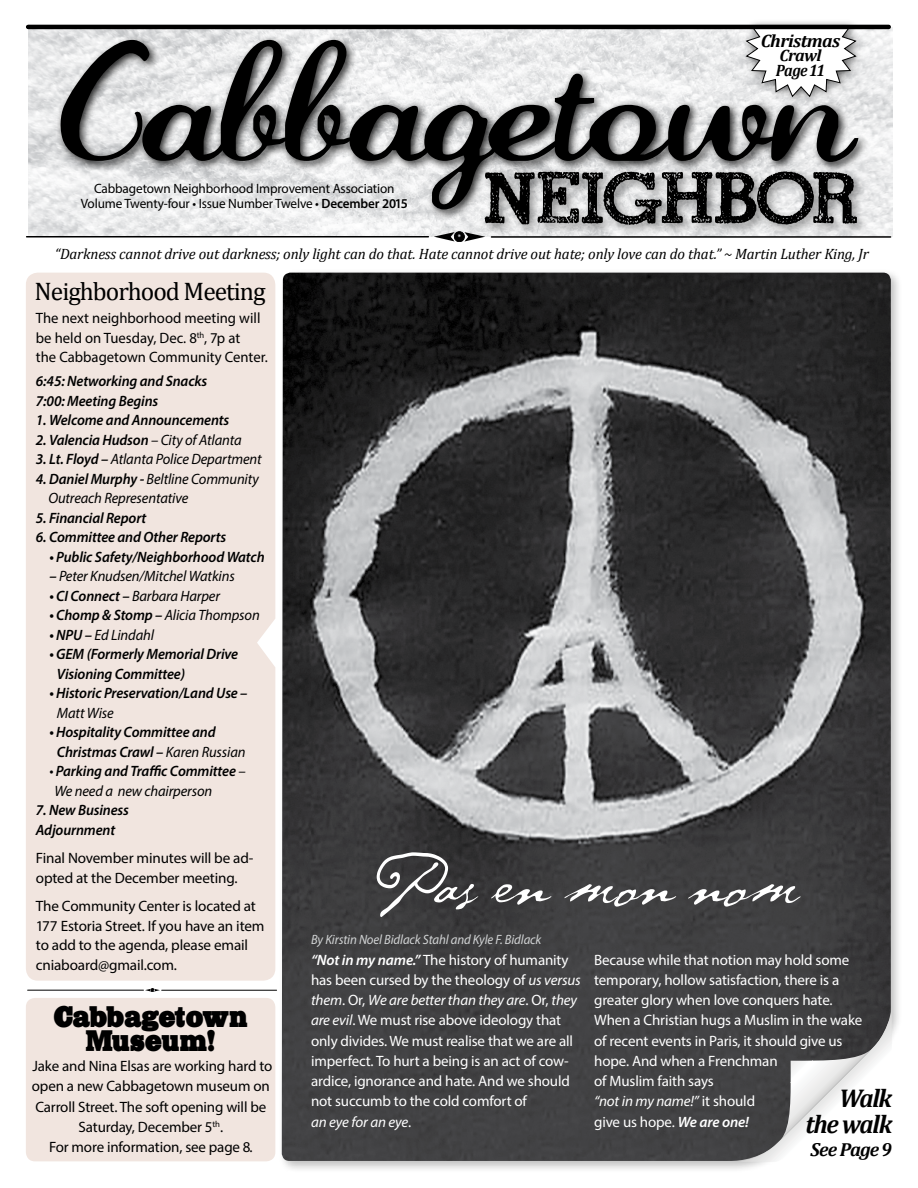
<style>
.page{position:relative;width:918px;height:1188px;background:#fff}
.page>*{position:absolute;margin:0;border:0;box-sizing:border-box;transform-origin:0 0}
.t1{font:91.8px "ROADMOVIE";letter-spacing:-.06em;color:#000}
.t2{font:76.5px "Cezanne";color:#fff}
.t3{font:29.25px/24px "Big Mummy";letter-spacing:-.01em;color:#000;text-align:center;scale:.75 1}
.t4{font:italic 700 25.8px/25.8px "Cambria";letter-spacing:-.05em;color:#000;text-align:right;scale:.96 1}
.t5{font:25.5px "Cambria";letter-spacing:-.04em;color:#000}
.t6{font:italic 700 18.9px "Cambria";letter-spacing:-.04em;color:#000}
.t7{font:italic 700 18px "Cambria";letter-spacing:-.03em;color:#000}
.t8{font:italic 700 16.5px/15px "Cambria";letter-spacing:-.04em;color:#000}
.t9{font:15px/20.2px "Myriad Pro";letter-spacing:-.01em;color:#fff}
.t10{font:15px/19.5px "Myriad Pro";letter-spacing:-.01em;color:#000}
.t11{font:italic 600 15px/19.5px "Myriad Pro";letter-spacing:-.01em;color:#000}
.t12{font:italic 15px/19.5px "Myriad Pro";letter-spacing:-.01em;color:#000}
.t13{font:italic 15px "Cambria";letter-spacing:-.01em;color:#000}
.t14{font:13.5px/15px "Myriad Pro";letter-spacing:-.01em;color:#000;text-align:center}
.t15{font:italic 13.5px "Myriad Pro";letter-spacing:-.01em;color:#d1d3d4;scale:.95 1}
.s1{font-weight:600}
.s2{font-weight:400}
.s3{font-weight:600;font-style:italic}
.s4{font-style:italic}
</style>
<div class="page">
<img style="left:28px;top:27px;width:864px;height:210px">
<div style="left:481px;top:167px;width:388px;height:70px;background:#000;opacity:.4"></div>
<div style="left:419px;top:100px;width:90px;height:121px;background:#000;opacity:.85"></div>
<div style="left:766px;top:101px;width:103px;height:72px;background:#000;opacity:.85"></div>
<div style="left:55px;top:35px;width:105px;height:137px;background:#000;opacity:.85"></div>
<div style="left:26px;top:998px;width:249px;height:163px;background:#f1e5df;border-radius:9px"></div>
<div style="left:26px;top:273px;width:249px;height:708px;background:#f1e5df"></div>
<svg style="left:145px;top:989px;width:15px;height:3px"></svg>
<hr style="left:28px;top:990px;width:115px;height:1px;background:#000">
<hr style="left:162px;top:990px;width:115px;height:1px;background:#000">
<div style="left:741px;top:19px;width:123px;height:86px;background:#000;opacity:.6"></div>
<svg style="left:59px;top:29px;width:799px;height:180px"></svg>
<svg style="left:434px;top:232px;width:51px;height:10px"></svg>
<hr style="left:27px;top:236px;width:401px;height:2px;background:#000">
<hr style="left:491px;top:236px;width:400px;height:2px;background:#000">
<hr style="left:28px;top:25px;width:861px;height:4px;background:#000">
<div style="left:278px;top:269px;width:625px;height:905px;background:#000;opacity:.25"></div>
<img style="left:282px;top:273px;width:609px;height:889px">
<svg style="left:737px;top:1008px;width:155px;height:154px"></svg>
<p class="t7" style="left:761px;top:28px;width:81px">Christmas</p>
<p class="t8" style="left:776px;top:47px;width:50px">Crawl<br>Page 11</p>
<h1 class="t1" style="left:485px;top:150px;width:381px">Neighbor</h1>
<p class="t14" style="left:81px;top:181px;width:329px">Cabbagetown Neighborhood Improvement Association<br>Volume Twenty-four • Issue Number Twelve • <span class="s1">December 2015</span></p>
<p class="t13" style="left:55px;top:244px;width:816px">“Darkness cannot drive out darkness; only light can do that. Hate cannot drive out hate; only love can do that.” ~ Martin Luther King, Jr</p>
<h3 class="t5" style="left:35px;top:276px;width:233px">Neighborhood Meeting</h3>
<p class="t10" style="left:36px;top:308px;width:233px">The next neighborhood meeting will be held on Tuesday, Dec. 8<sup>th</sup>, 7p at<br>the Cabbagetown Community Center.</p>
<p class="t11" style="left:36px;top:371px;width:173px">6:45: Networking and Snacks<br>7:00: Meeting Begins</p>
<p class="t11" style="left:36px;top:410px;width:195px">1. Welcome and Announcements</p>
<p class="t11" style="left:36px;top:429px;width:207px">2. Valencia Hudson <span class="s2">– City of Atlanta</span></p>
<p class="t12" style="left:36px;top:449px;width:227px"><span class="s1">3. Lt. Floyd –</span> Atlanta Police Department</p>
<p class="t12" style="left:48px;top:469px;width:212px;text-indent:-13px"><span class="s1">4. Daniel Murphy -</span> Beltline Community<br>Outreach Representative</p>
<p class="t11" style="left:36px;top:507px;width:112px">5. Financial Report</p>
<p class="t11" style="left:36px;top:527px;width:192px">6. Committee and Other Reports</p>
<p class="t11" style="left:49px;top:546px;width:217px">• Public Safety/Neighborhood Watch</p>
<p class="t12" style="left:49px;top:566px;width:187px"><span class="s1">–</span> Peter Knudsen/Mitchel Watkins</p>
<p class="t12" style="left:49px;top:586px;width:172px"><span class="s1">• CI Connect –</span> Barbara Harper</p>
<p class="t12" style="left:49px;top:605px;width:212px"><span class="s1">• Chomp &amp; Stomp –</span> Alicia Thompson</p>
<p class="t12" style="left:49px;top:625px;width:106px"><span class="s1">• NPU –</span> Ed Lindahl</p>
<p class="t11" style="left:57px;top:644px;width:183px;text-indent:-8px">• GEM (Formerly Memorial Drive<br>Visioning Committee)</p>
<p class="t11" style="left:49px;top:683px;width:200px">• Historic Preservation/Land Use –</p>
<p class="t12" style="left:57px;top:703px;width:58px">Matt Wise</p>
<p class="t11" style="left:57px;top:722px;width:190px;text-indent:-8px">• Hospitality Committee and<br>Christmas Crawl – <span class="s2">Karen Russian</span></p>
<p class="t11" style="left:54px;top:761px;width:193px;text-indent:-5px"><span class="s2">•</span> Parking and Traffic Committee <span class="s2">–<br>We need a new chairperson</span></p>
<p class="t11" style="left:36px;top:800px;width:95px">7. New Business<br>Adjournment</p>
<p class="t10" style="left:36px;top:848px;width:219px">Final November minutes will be ad&shy;opted at the December meeting.</p>
<p class="t10" style="left:36px;top:896px;width:230px">The Community Center is located at<br>177 Estoria Street. If you have an item to add to the agenda, please email cniaboard@gmail.com.</p>
<h3 class="t3" style="left:54px;top:1006px;width:261px">Cabbagetown<br>Museum!</h3>
<p class="t10" style="left:32px;top:1056px;width:242px;line-height:20.2px;text-align:center">Jake and Nina Elsas are working hard to open a new Cabbagetown museum on Carroll Street. The soft opening will be Saturday, December 5<sup>th</sup>.<br>For more information, see page 8.</p>
<h2 class="t2" style="left:373px;top:830px;width:427px">Pas en mon nom</h2>
<p class="t15" style="left:311px;top:932px;width:244px">By Kirstin Noel Bidlack Stahl and Kyle F. Bidlack</p>
<p class="t9" style="left:311px;top:949px;width:271px"><span class="s3">“Not in my name.”</span> The history of humanity has been cursed by the theology of <span class="s4">us versus them</span>. Or, <span class="s4">We are better than they are</span>. Or, <span class="s4">they are evil</span>. We must rise above ideology that only divides. We must realise that we are all imperfect. To hurt a being is an act of cow&shy;ardice, ignorance and hate. And we should not succumb to the cold comfort of<br><span class="s4">an eye for an eye</span>.</p>
<p class="t9" style="left:594px;top:949px;width:270px">Because while that notion may hold some temporary, hollow satisfaction, there is a greater glory when love conquers hate.<br>When a Christian hugs a Muslim in the wake of recent events in Paris, it should give us hope. And when a Frenchman<br>of Muslim faith says<br><span class="s4">“not in my name!”</span> it should<br>give us hope. <span class="s3">We are one!</span></p>
<h3 class="t4" style="left:806px;top:1085px;width:92px">Walk the walk</h3>
<p class="t6" style="left:810px;top:1136px;width:83px">See Page 9</p>
</div>
